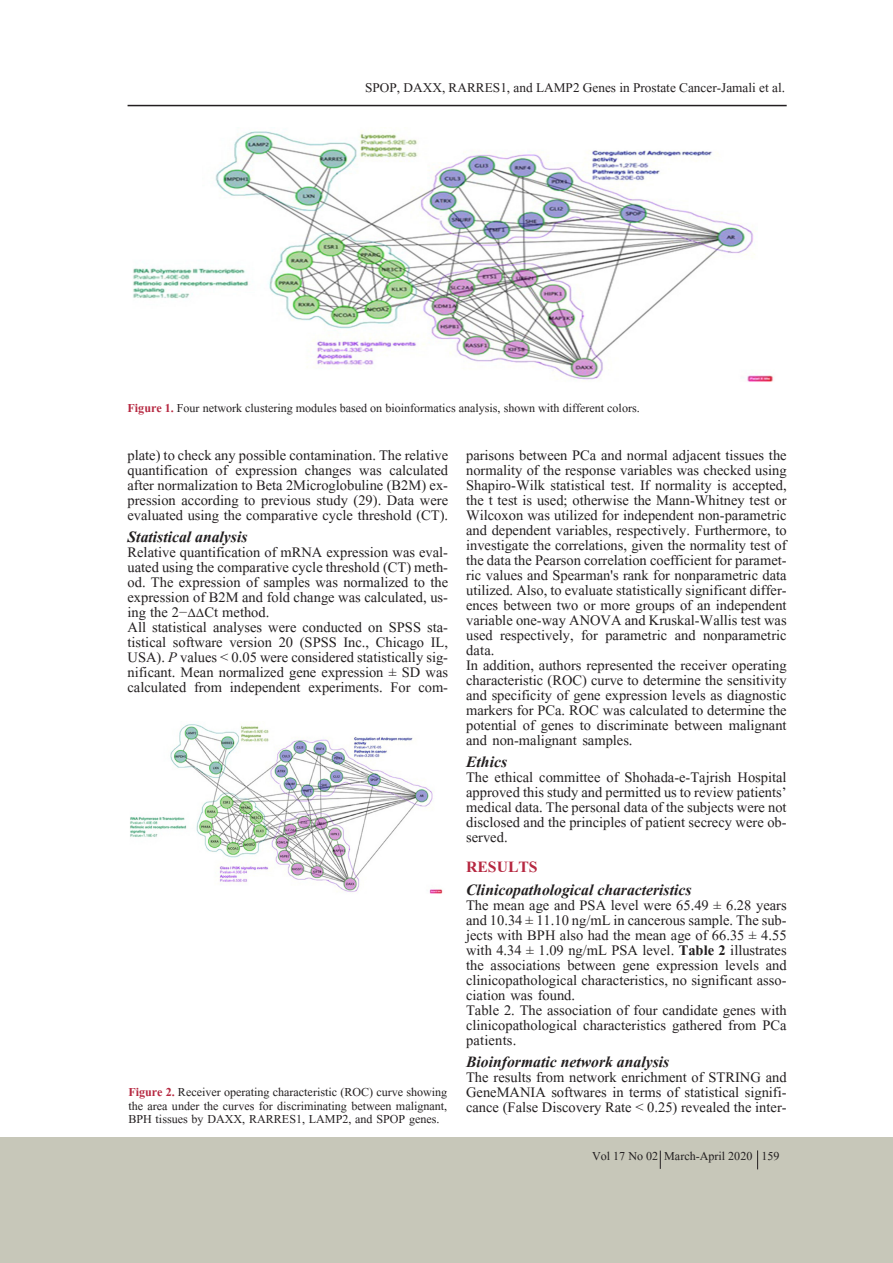
<style>
.page{position:relative;width:893px;height:1263px;background:#fff}
.page>*{position:absolute;margin:0;border:0;box-sizing:border-box;transform-origin:0 0}
.t1{font:italic 700 19.5px "Aparajita";color:#231f20}
.t2{font:700 19.5px "Aparajita";color:#b62841}
.t3{font:18px/15px "Aparajita";color:#231f20;text-align:justify}
.t4{font:16.5px "Aparajita";color:#231f20}
.t5{font:15px/13.5px "Aparajita";color:#231f20;text-align:justify}
.s1{font-weight:700;color:#b62841}
.s2{font-family:"Adobe Arabic"}
.s3{font-style:italic}
.s4{font-weight:700}
</style>
<div class="page">
<div style="left:0;top:1137px;width:893px;height:126px;background:#c7c7b9"></div>
<hr style="left:128px;top:105px;width:659px;height:1px;background:#231f20">
<img style="left:133px;top:131px;width:641px;height:251px">
<img style="left:130px;top:724px;width:313px;height:170px">
<svg style="left:660px;top:1150px;width:1px;height:19px"></svg>
<svg style="left:757px;top:1150px;width:1px;height:19px"></svg>
<p class="t4" style="left:365px;top:80px;width:421px">SPOP, DAXX, RARRES1, and LAMP2 Genes in Prostate Cancer-Jamali et al.</p>
<p class="t5" style="left:128px;top:402px;width:514px"><span class="s1">Figure 1.</span> Four network clustering modules based on bioinformatics analysis, shown with different colors.</p>
<p class="t3" style="left:128px;top:449px;width:322px">plate) to check any possible contamination. The relative quantification of expression changes was calculated after normalization to Beta 2Microglobuline (B2M) ex&shy;pression according to previous study (29). Data were evaluated using the comparative cycle threshold (CT).</p>
<p class="t1" style="left:128px;top:528px;width:121px">Statistical analysis</p>
<p class="t3" style="left:128px;top:547px;width:322px">Relative quantification of mRNA expression was eval&shy;uated using the comparative cycle threshold (CT) meth&shy;od. The expression of samples was normalized to the expression of B2M and fold change was calculated, us&shy;ing the 2−<span class="s2">∆∆</span>Ct method.</p>
<p class="t3" style="left:128px;top:622px;width:322px">All statistical analyses were conducted on SPSS sta&shy;tistical software version 20 (SPSS Inc., Chicago IL, USA). <span class="s3">P</span> values &lt; 0.05 were considered statistically sig&shy;nificant. Mean normalized gene expression ± SD was calculated from independent experiments. For com-</p>
<p class="t5" style="left:128px;top:1087px;width:320px"><span class="s1">Figure 2.</span> Receiver operating characteristic (ROC) curve showing the area under the curves for discriminating between malignant, BPH tissues by DAXX, RARRES1, LAMP2, and SPOP genes.</p>
<p class="t3" style="left:466px;top:449px;width:322px">parisons between PCa and normal adjacent tissues the normality of the response variables was checked using Shapiro-Wilk statistical test. If normality is accepted, the t test is used; otherwise the Mann-Whitney test or Wilcoxon was utilized for independent non-parametric and dependent variables, respectively. Furthermore, to investigate the correlations, given the normality test of the data the Pearson correlation coefficient for paramet&shy;ric values and Spearman's rank for nonparametric data utilized. Also, to evaluate statistically significant differ&shy;ences between two or more groups of an independent variable one-way ANOVA and Kruskal-Wallis test was used respectively, for parametric and nonparametric data.</p>
<p class="t3" style="left:466px;top:659px;width:322px">In addition, authors represented the receiver operating characteristic (ROC) curve to determine the sensitivity and specificity of gene expression levels as diagnostic markers for PCa. ROC was calculated to determine the potential of genes to discriminate between malignant and non-malignant samples.</p>
<p class="t1" style="left:466px;top:753px;width:43px">Ethics</p>
<p class="t3" style="left:466px;top:772px;width:322px">The ethical committee of Shohada-e-Tajrish Hospital approved this study and permitted us to review patients’ medical data. The personal data of the subjects were not disclosed and the principles of patient secrecy were ob&shy;served.</p>
<p class="t2" style="left:466px;top:858px;width:73px">RESULTS</p>
<p class="t1" style="left:466px;top:880px;width:227px">Clinicopathological characteristics</p>
<p class="t3" style="left:466px;top:899px;width:322px">The mean age and PSA level were 65.49 ± 6.28 years and 10.34 ± 11.10 ng/mL in cancerous sample. The sub&shy;jects with BPH also had the mean age of 66.35 ± 4.55 with 4.34 ± 1.09 ng/mL PSA level. <span class="s4">Table 2</span> illustrates the associations between gene expression levels and clinicopathological characteristics, no significant asso&shy;ciation was found.</p>
<p class="t3" style="left:466px;top:1004px;width:322px">Table 2. The association of four candidate genes with clinicopathological characteristics gathered from PCa patients.</p>
<p class="t1" style="left:466px;top:1053px;width:205px">Bioinformatic network analysis</p>
<p class="t3" style="left:466px;top:1072px;width:322px">The results from network enrichment of STRING and GeneMANIA softwares in terms of statistical signifi&shy;cance (False Discovery Rate &lt; 0.25) revealed the inter-</p>
<p class="t5" style="left:592px;top:1150px;width:189px">Vol 17 No 02 March-April 2020 159</p>
</div>
